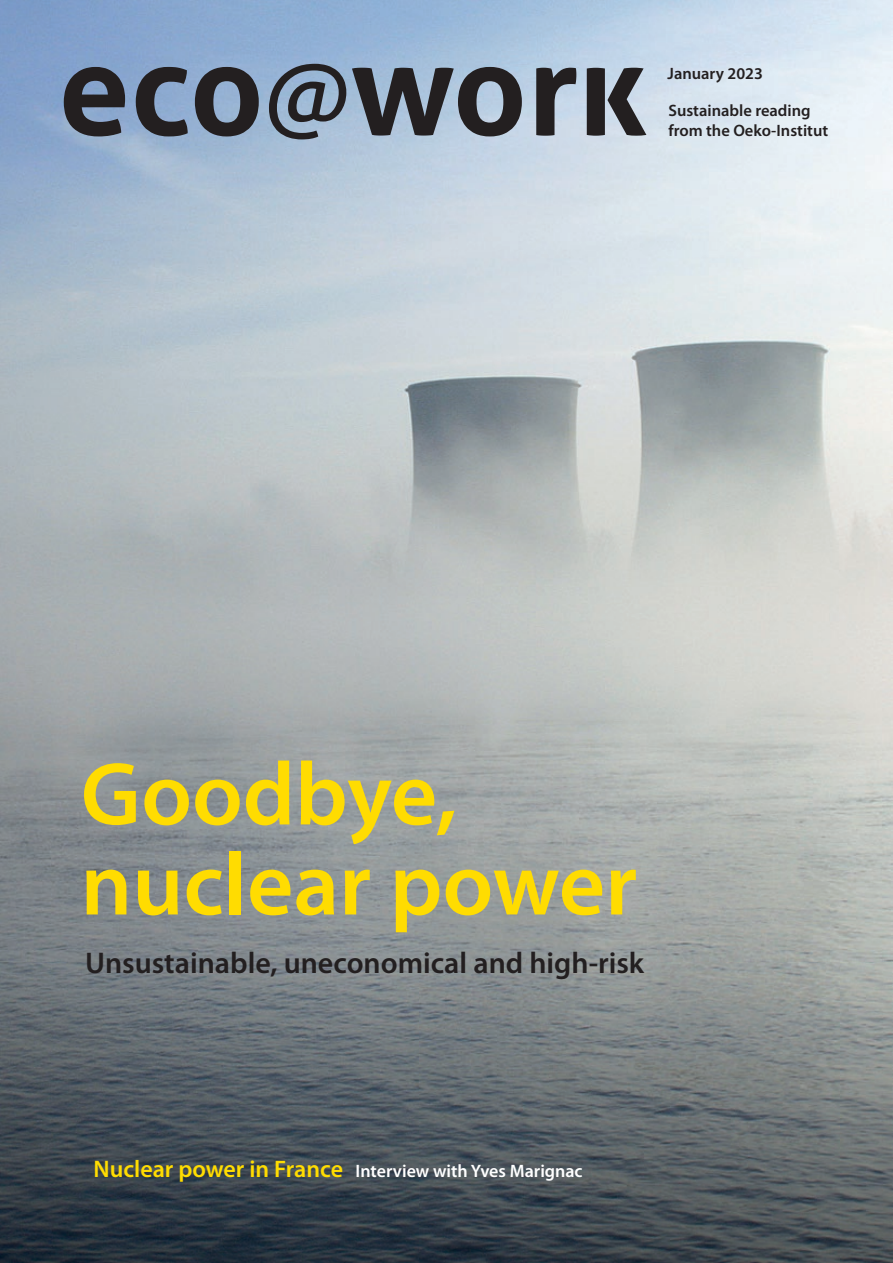
<style>
.page{position:relative;width:893px;height:1263px;background:#fff}
.page>*{position:absolute;margin:0;border:0;box-sizing:border-box;transform-origin:0 0}
.t1{font:600 90px/90px "Myriad Pro";color:#ffdc01}
.t2{font:600 30px "Myriad Pro";color:#231f20}
.t3{font:600 18px "Myriad Pro";color:#fff}
.t4{font:600 16.5px/19.8px "Myriad Pro";color:#231f20}
.s1{font-size:24px;color:#ffdc01}
</style>
<div class="page">
<img style="left:0;top:0;width:893px;height:1263px">
<svg style="left:64px;top:64px;width:582px;height:75px;background:#6a7584"></svg>
<p class="t4" style="left:668px;top:63px;width:97px">January 2023</p>
<p class="t4" style="left:668px;top:100px;width:161px">Sustainable reading from the Oeko-Institut</p>
<h1 class="t1" style="left:81px;top:747px;width:558px">Goodbye, nuclear power</h1>
<h2 class="t2" style="left:85px;top:943px;width:561px">Unsustainable, uneconomical and high-risk</h2>
<p class="t3" style="left:94px;top:1159px;width:491px"><span class="s1">Nuclear power in France</span> Interview with Yves Marignac</p>
</div>
